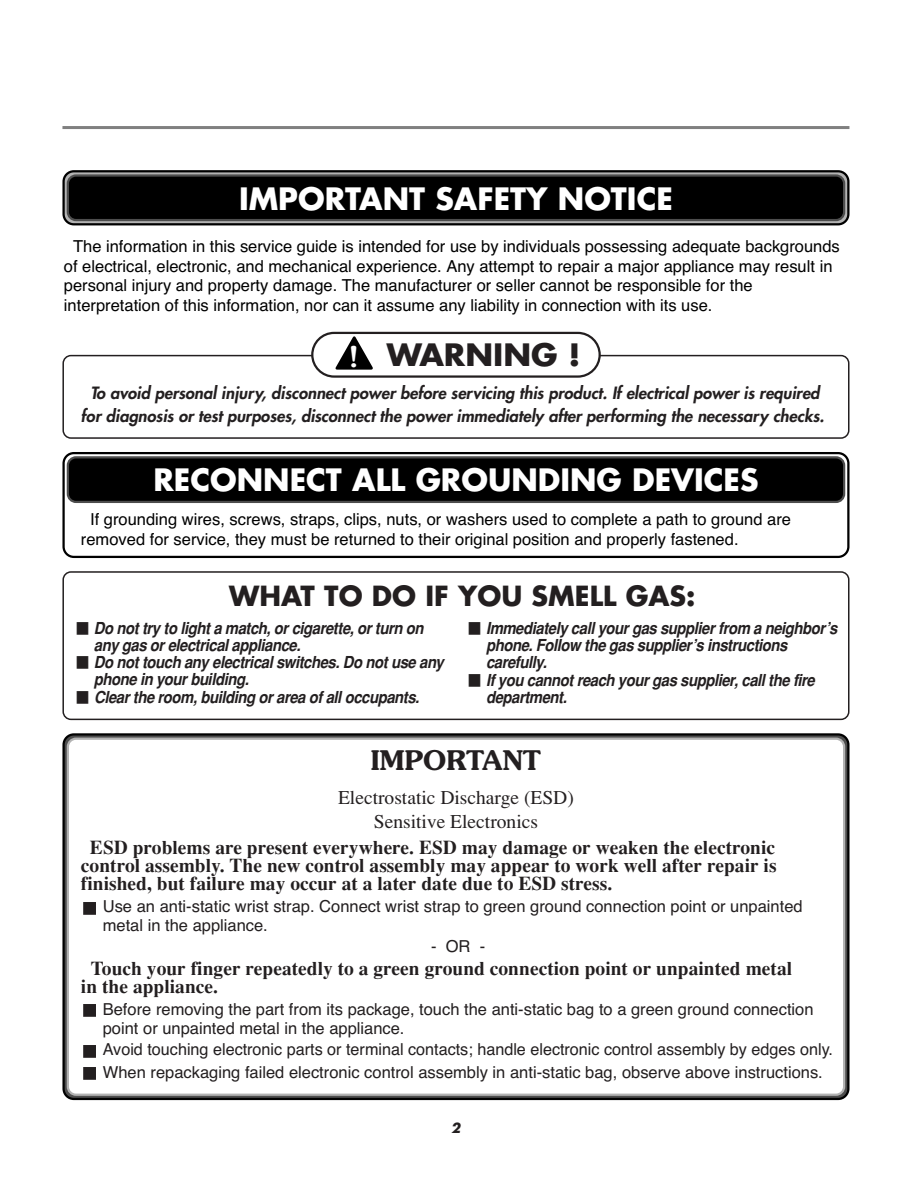
<style>
.page{position:relative;width:914px;height:1190px;background:#fff}
.page>*{position:absolute;margin:0;border:0;box-sizing:border-box;transform-origin:0 0}
.t1{font:700 30px "Futura";color:#fff}
.t2{font:700 30px "Futura";color:#231f20;scale:1.05 1}
.t3{font:700 27px "Futura";color:#231f20}
.t4{font:600 27px "Souvenir";color:#231f20}
.t5{font:700 19.5px/18px "Times";color:#231f20;text-align:justify}
.t6{font:19.5px/23.4px "Times";color:#231f20;text-align:center}
.t7{font:16.5px/19.8px "Helvetica";color:#000}
.t8{font:16.5px/18.5px "Helvetica";color:#231f20}
.t9{font:italic 700 16.5px/17.2px "Helvetica";letter-spacing:-.03em;color:#231f20;scale:.9 1}
.t10{font:italic 800 16.5px/22.5px "Futura";color:#231f20;text-align:center}
.t11{font:italic 700 13.5px "Futura";color:#231f20}
.s1{font-family:"Souvenir";font-weight:600;font-size:28.5px;color:#fff}
.s2{font-family:"HY Go Thic";font-weight:500;font-style:normal}
</style>
<div class="page">
<hr style="left:62px;top:126px;width:787px;height:3px;background:#808080">
<div style="left:62px;top:355px;width:787px;height:84px;border:2px solid #231f20;border-radius:8px"></div>
<div style="left:312px;top:333px;width:287px;height:43px;background:#fff;border-radius:22px"></div>
<div style="left:311px;top:332px;width:289px;height:46px;border:2px solid #231f20;border-radius:22px"></div>
<svg style="left:335px;top:336px;width:38px;height:33px"></svg>
<div style="left:62px;top:571px;width:787px;height:149px;border:2px solid #231f20;border-radius:8px"></div>
<div style="left:64px;top:171px;width:784px;height:53px;background:linear-gradient(to right,#a8a8a8,#a9a9a9);border-radius:10px"></div>
<div style="left:62px;top:170px;width:787px;height:55px;border:2px solid #000;border-radius:10px"></div>
<div style="left:68px;top:175px;width:776px;height:45px;background:#000;border-radius:8px"></div>
<div style="left:67px;top:174px;width:778px;height:47px;border:2px solid #4d4d4d;border-radius:8px"></div>
<div style="left:62px;top:452px;width:787px;height:106px;border:2px solid #000;border-radius:10px"></div>
<div style="left:68px;top:457px;width:776px;height:45px;background:#000;border-radius:8px"></div>
<div style="left:67px;top:456px;width:778px;height:47px;border:2px solid #4d4d4d;border-radius:8px"></div>
<div style="left:62px;top:733px;width:787px;height:367px;border:2px solid #000;border-radius:10px"></div>
<div style="left:67px;top:737px;width:778px;height:358px;border:2px solid #b3b3b3;border-radius:8px"></div>
<img style="left:83px;top:902px;width:13px;height:13px">
<img style="left:83px;top:1004px;width:13px;height:13px">
<img style="left:83px;top:1045px;width:13px;height:13px">
<img style="left:83px;top:1067px;width:13px;height:13px">
<h1 class="t1" style="left:239px;top:185px;width:435px">IMPORTANT SAFETY NOTICE</h1>
<p class="t7" style="left:64px;top:238px;width:777px;text-indent:9px">The information in this service guide is intended for use by individuals possessing adequate backgrounds of electrical, electronic, and mechanical experience. Any attempt to repair a major appliance may result in personal injury and property damage. The manufacturer or seller cannot be responsible for the interpretation of this information, nor can it assume any liability in connection with its use.</p>
<h1 class="t2" style="left:349px;top:341px;width:222px"><span class="s1">!</span> WARNING !</h1>
<p class="t10" style="left:81px;top:383px;width:744px">To avoid personal injury, disconnect power before servicing this product. If electrical power is required for diagnosis or test purposes, disconnect the power immediately after performing the necessary checks.</p>
<h1 class="t1" style="left:153px;top:466px;width:606px">RECONNECT ALL GROUNDING DEVICES</h1>
<p class="t7" style="left:81px;top:511px;width:711px;text-indent:9px">If grounding wires, screws, straps, clips, nuts, or washers used to complete a path to ground are removed for service, they must be returned to their original position and properly fastened.</p>
<h2 class="t3" style="left:229px;top:583px;width:467px">WHAT TO DO IF YOU SMELL GAS:</h2>
<p class="t9" style="left:94px;top:621px;width:368px;text-indent:-19px"><span class="s2">■</span> Do not try to light a match, or cigarette, or turn on any gas or electrical appliance.</p>
<p class="t9" style="left:94px;top:655px;width:390px;text-indent:-19px"><span class="s2">■</span> Do not touch any electrical switches. Do not use any phone in your building.</p>
<p class="t9" style="left:75px;top:690px;width:384px"><span class="s2">■</span> Clear the room, building or area of all occupants.</p>
<p class="t9" style="left:486px;top:621px;width:392px;text-indent:-19px"><span class="s2">■</span> Immediately call your gas supplier from a neighbor’s phone. Follow the gas supplier’s instructions carefully.</p>
<p class="t9" style="left:486px;top:672px;width:367px;text-indent:-19px"><span class="s2">■</span> If you cannot reach your gas supplier, call the fire department.</p>
<h2 class="t4" style="left:371px;top:749px;width:172px">IMPORTANT</h2>
<p class="t6" style="left:338px;top:787px;width:237px">Electrostatic Discharge (ESD)<br>Sensitive Electronics</p>
<p class="t5" style="left:81px;top:840px;width:697px;text-indent:9px">ESD problems are present everywhere. ESD may damage or weaken the electronic control assembly. The new control assembly may appear to work well after repair is finished, but failure may occur at a later date due to ESD stress.</p>
<p class="t8" style="left:103px;top:899px;width:701px">Use an anti-static wrist strap. Connect wrist strap to green ground connection point or unpainted metal in the appliance.</p>
<p class="t8" style="left:431px;top:939px;width:56px">- OR -</p>
<p class="t5" style="left:81px;top:961px;width:712px;text-indent:10px">Touch your finger repeatedly to a green ground connection point or unpainted metal in the appliance.</p>
<p class="t8" style="left:103px;top:1001px;width:712px">Before removing the part from its package, touch the anti-static bag to a green ground connection point or unpainted metal in the appliance.</p>
<p class="t8" style="left:103px;top:1040px;width:731px;line-height:22.2px">Avoid touching electronic parts or terminal contacts; handle electronic control assembly by edges only.<br>When repackaging failed electronic control assembly in anti-static bag, observe above instructions.</p>
<p class="t11" style="left:451px;top:1122px;width:11px">2</p>
</div>
